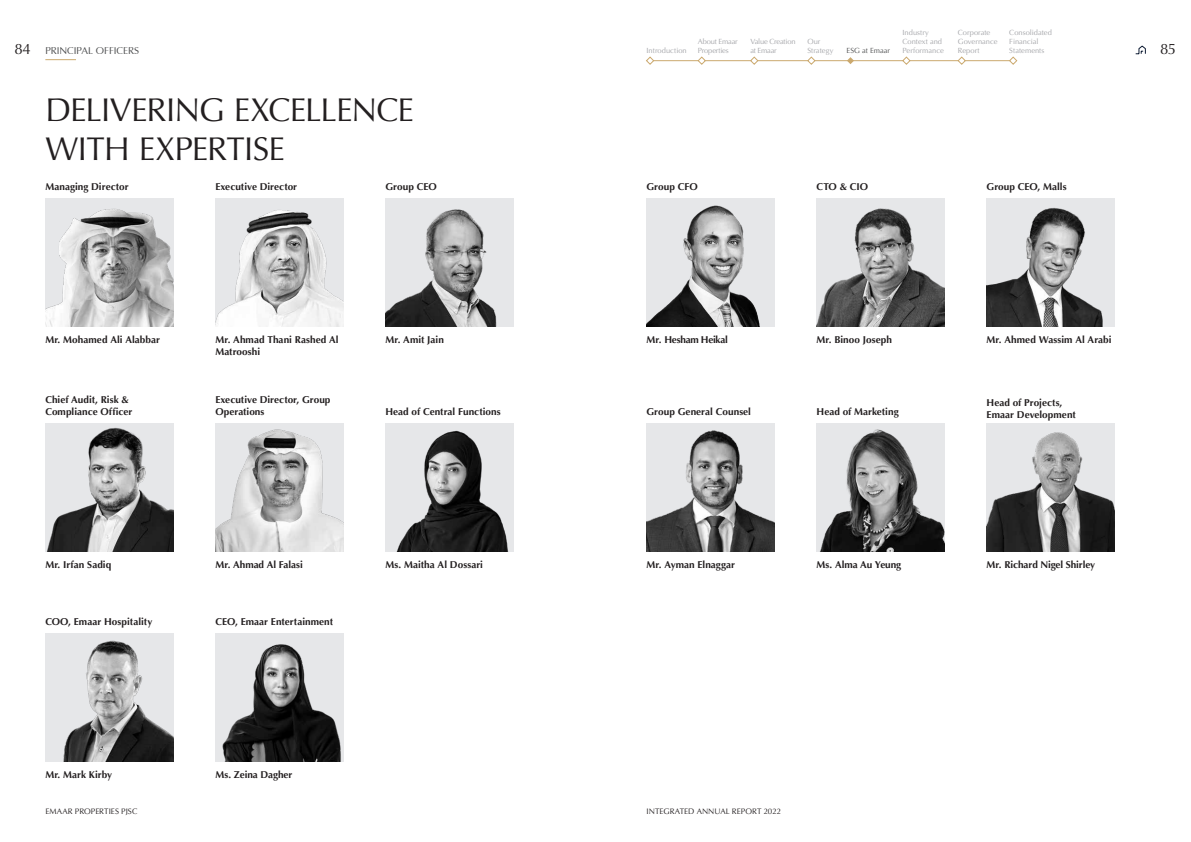
<style>
.page{position:relative;width:1191px;height:842px;background:#fff}
.page>*{position:absolute;margin:0;border:0;box-sizing:border-box;transform-origin:0 0}
.Headline__Level_1{font:33px/39px "Optima";letter-spacing:-.025em;color:#231f20}
.t1{font:15px "Optima";color:#231f20}
.Body_Head_01{font:700 10px/12px "Optima";color:#231f20}
.t2{font:10px "Optima";color:#4b4c4d}
.Body_Head_01-2{font:700 10px "Optima";letter-spacing:-.025em;color:#231f20}
.t3{font:8px "Optima";letter-spacing:.005em;color:#231f20}
.t4{font:7.5px/9px "Optima";color:#a3a4a8}
.t5{font:7.5px/9px "Optima";letter-spacing:-.02em;color:#a3a4a8}
.t6{font:7.5px/9px "Optima";letter-spacing:-.03em;color:#a3a4a8}
.t7{font:7.5px "Optima";color:#4b4c4d}
.s1{font-size:15px;color:#231f20}
</style>
<div class="page">
<img style="left:646px;top:199px;width:128px;height:128px">
<img style="left:816px;top:199px;width:128px;height:128px">
<img style="left:45px;top:424px;width:128px;height:128px">
<img style="left:45px;top:634px;width:128px;height:128px">
<img style="left:215px;top:424px;width:128px;height:128px">
<img style="left:215px;top:634px;width:128px;height:128px">
<img style="left:215px;top:199px;width:128px;height:128px">
<img style="left:986px;top:199px;width:128px;height:128px">
<img style="left:385px;top:424px;width:128px;height:128px">
<img style="left:385px;top:199px;width:128px;height:128px">
<img style="left:816px;top:424px;width:128px;height:128px">
<img style="left:986px;top:424px;width:128px;height:128px">
<img style="left:646px;top:424px;width:128px;height:128px">
<img style="left:45px;top:199px;width:128px;height:128px">
<hr style="left:650px;top:60px;width:363px;height:1px;background:#cba96e">
<svg style="left:646px;top:56px;width:8px;height:9px"></svg>
<svg style="left:697px;top:56px;width:9px;height:9px"></svg>
<svg style="left:750px;top:56px;width:8px;height:9px"></svg>
<svg style="left:807px;top:56px;width:8px;height:9px"></svg>
<svg style="left:847px;top:57px;width:7px;height:7px"></svg>
<svg style="left:902px;top:56px;width:8px;height:9px"></svg>
<svg style="left:957px;top:56px;width:9px;height:9px"></svg>
<svg style="left:1009px;top:56px;width:8px;height:9px"></svg>
<hr style="left:45px;top:59px;width:31px;height:1px;background:#cba96e">
<svg style="left:1135px;top:45px;width:10px;height:9px"></svg>
<p class="t6" style="left:750px;top:37px;width:47px">Value Creation at Emaar</p>
<p class="t4" style="left:902px;top:28px;width:43px">Industry<br>Context and<br>Performance</p>
<p class="t4" style="left:957px;top:28px;width:41px">Corporate<br>Governance<br>Report</p>
<p class="t4" style="left:1009px;top:28px;width:44px">Consolidated<br>Financial</p>
<p class="t5" style="left:698px;top:37px;width:41px">About Emaar<br>Properties</p>
<p class="t7" style="left:846px;top:46px;width:45px">ESG at Emaar</p>
<p class="t4" style="left:807px;top:37px;width:15px">Our</p>
<p class="t2" style="left:14px;top:45px;width:43px"><span class="s1">84</span> PRINCIPAL</p>
<p class="t2" style="left:96px;top:45px;width:7px">OFFICERS</p>
<p class="t4" style="left:807px;top:46px;width:27px">Strategy</p>
<p class="t4" style="left:646px;top:46px;width:42px">Introduction</p>
<p class="t4" style="left:1009px;top:46px;width:37px">Statements</p>
<p class="Headline__Level_1" style="left:45px;top:91px;width:370px">DELIVERING EXCELLENCE<br>WITH EXPERTISE</p>
<p class="Body_Head_01" style="left:45px;top:181px;width:85px">Managing Director</p>
<p class="Body_Head_01" style="left:646px;top:181px;width:53px">Group CFO</p>
<p class="Body_Head_01" style="left:816px;top:181px;width:53px">CTO &amp; CIO</p>
<p class="Body_Head_01" style="left:215px;top:181px;width:83px">Executive Director</p>
<p class="Body_Head_01" style="left:986px;top:181px;width:81px">Group CEO, Malls</p>
<p class="Body_Head_01" style="left:385px;top:181px;width:53px">Group CEO</p>
<h2 class="t1" style="left:1160px;top:40px;width:17px">85</h2>
<p class="Body_Head_01" style="left:45px;top:334px;width:116px">Mr. Mohamed Ali Alabbar</p>
<p class="Body_Head_01-2" style="left:646px;top:334px;width:83px">Mr. Hesham Heikal</p>
<p class="Body_Head_01" style="left:816px;top:334px;width:77px">Mr. Binoo Joseph</p>
<p class="Body_Head_01" style="left:215px;top:334px;width:125px">Mr. Ahmad Thani Rashed Al<br>Matrooshi</p>
<p class="Body_Head_01" style="left:986px;top:334px;width:126px">Mr. Ahmed Wassim Al Arabi</p>
<p class="Body_Head_01" style="left:385px;top:334px;width:60px">Mr. Amit Jain</p>
<p class="Body_Head_01" style="left:45px;top:394px;width:88px">Chief Audit, Risk &amp;<br>Compliance Officer</p>
<p class="Body_Head_01" style="left:215px;top:394px;width:117px">Executive Director, Group<br>Operations</p>
<p class="Body_Head_01" style="left:385px;top:406px;width:117px">Head of Central Functions</p>
<p class="Body_Head_01" style="left:646px;top:406px;width:106px">Group General Counsel</p>
<p class="Body_Head_01" style="left:816px;top:406px;width:84px">Head of Marketing</p>
<p class="Body_Head_01" style="left:986px;top:397px;width:91px">Head of Projects,<br>Emaar Development</p>
<p class="Body_Head_01" style="left:45px;top:559px;width:67px">Mr. Irfan Sadiq</p>
<p class="Body_Head_01" style="left:215px;top:559px;width:89px">Mr. Ahmad Al Falasi</p>
<p class="Body_Head_01" style="left:385px;top:559px;width:99px">Ms. Maitha Al Dossari</p>
<p class="Body_Head_01" style="left:646px;top:559px;width:90px">Mr. Ayman Elnaggar</p>
<p class="Body_Head_01" style="left:816px;top:559px;width:86px">Ms. Alma Au Yeung</p>
<p class="Body_Head_01" style="left:986px;top:559px;width:110px">Mr. Richard Nigel Shirley</p>
<p class="Body_Head_01" style="left:45px;top:616px;width:109px">COO, Emaar Hospitality</p>
<p class="Body_Head_01" style="left:215px;top:616px;width:119px">CEO, Emaar Entertainment</p>
<p class="Body_Head_01" style="left:45px;top:769px;width:68px">Mr. Mark Kirby</p>
<p class="t3" style="left:45px;top:807px;width:94px">EMAAR PROPERTIES PJSC</p>
<p class="Body_Head_01" style="left:215px;top:769px;width:78px">Ms. Zeina Dagher</p>
<p class="t3" style="left:646px;top:807px;width:136px">INTEGRATED ANNUAL REPORT 2022</p>
</div>
